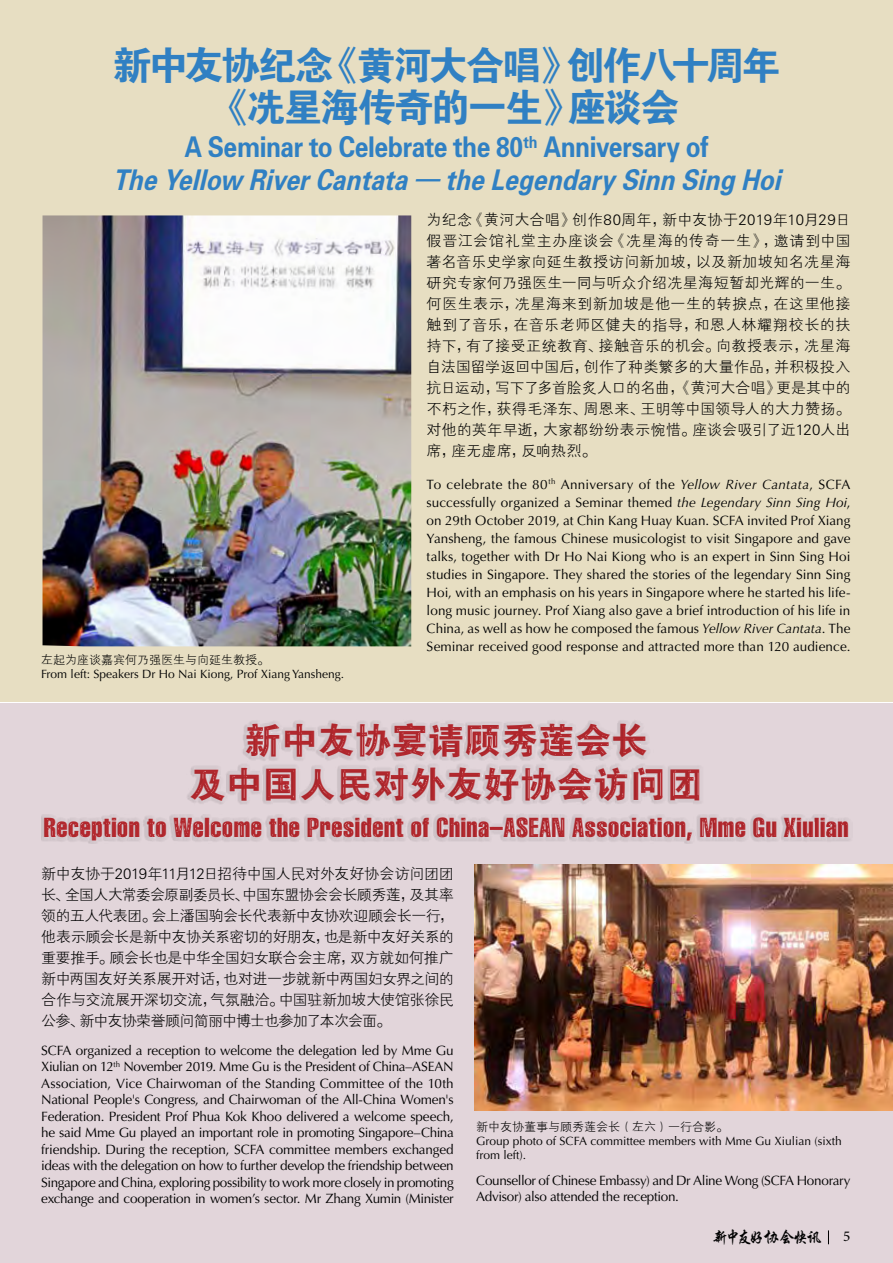
<style>
.page{position:relative;width:893px;height:1263px;background:#fff}
.page>*{position:absolute;margin:0;border:0;box-sizing:border-box;transform-origin:0 0}
.t1{font:39px/42px "FZDHTJW GB1 0";letter-spacing:-.065em;color:#3080c3;text-align:center}
.t2{font:36px/43.5px "FZDHTJW GB1 0";letter-spacing:.02em;color:#b8292f;text-align:center}
.t3{font:italic 28.5px/33px "FZDHTJW GB1 0";color:#3080c3;text-align:center;scale:.86 1}
.t4{font:27px "Helvetica LT Std Comp";letter-spacing:.02em;color:#b8292f}
.t5{font:16.5px "FZXKJW GB1 0";letter-spacing:-.1em;color:#000;scale:.92 1}
.t6{font:15px/21px "FZXH1 JW GB1 0";letter-spacing:-.02em;color:#000;text-align:justify}
.t7{font:15px "Minion Pro";color:#000}
.t8{font:13.5px/16.5px "Optima LT Std";letter-spacing:-.02em;color:#000;text-align:justify}
.t9{font:12px/14.4px "Optima LT Std";color:#000}
.t10{font:12px "FZXH1 JW GB1 0";color:#000}
.s1{font-style:normal}
.s2{font-style:italic}
</style>
<div class="page">
<div style="left:0;top:704px;width:893px;height:559px;background:#e2d5da"></div>
<div style="left:41px;top:720px;width:811px;height:124px;background:#000;opacity:.75"></div>
<img style="left:474px;top:865px;width:419px;height:245px">
<div style="left:0;top:0;width:893px;height:702px;background:#e7dec2"></div>
<img style="left:43px;top:215px;width:368px;height:431px">
<svg style="left:828px;top:1230px;width:1px;height:14px"></svg>
<h1 class="t1" style="left:113px;top:46px;width:669px">新中友协纪念《黄河大合唱》创作八十周年《冼星海传奇的一生》座谈会</h1>
<h3 class="t3" style="left:113px;top:132px;width:787px"><span class="s1">A Seminar to Celebrate the 80</span><sup>th</sup> <span class="s1">Anniversary of<br></span>TheYellow RiverCantata— theLegendarySinn Sing Hoi</h3>
<p class="t10" style="left:41px;top:653px;width:229px">左起为座谈嘉宾何乃强医生与向延生教授。</p>
<p class="t9" style="left:41px;top:667px;width:304px">From left: Speakers Dr Ho Nai Kiong, Prof Xiang Yansheng.</p>
<p class="t6" style="left:427px;top:210px;width:425px">为纪念《黄河大合唱》创作80周年，新中友协于2019年10月29日假晋江会馆礼堂主办座谈会《冼星海的传奇一生》，邀请到中国著名音乐史学家向延生教授访问新加坡，以及新加坡知名冼星海研究专家何乃强医生一同与听众介绍冼星海短暂却光辉的一生。何医生表示，冼星海来到新加坡是他一生的转捩点，在这里他接触到了音乐，在音乐老师区健夫的指导，和恩人林耀翔校长的扶持下，有了接受正统教育、接触音乐的机会。向教授表示，冼星海自法国留学返回中国后，创作了种类繁多的大量作品，并积极投入抗日运动，写下了多首脍炙人口的名曲，《黄河大合唱》更是其中的不朽之作，获得毛泽东、周恩来、王明等中国领导人的大力赞扬。对他的英年早逝，大家都纷纷表示惋惜。座谈会吸引了近120人出席，座无虚席，反响热烈。</p>
<p class="t8" style="left:427px;top:475px;width:425px;line-height:18px">To celebrate the 80<sup>th</sup> Anniversary of the <span class="s2">Yellow River Cantata</span>, SCFA successfully organized a Seminar themed <span class="s2">the Legendary Sinn Sing Hoi</span>, on 29th October 2019, at Chin Kang Huay Kuan. SCFA invited Prof Xiang Yansheng, the famous Chinese musicologist to visit Singapore and gave talks, together with Dr Ho Nai Kiong who is an expert in Sinn Sing Hoi studies in Singapore. They shared the stories of the legendary Sinn Sing Hoi, with an emphasis on his years in Singapore where he started his life&shy;long music journey. Prof Xiang also gave a brief introduction of his life in China, as well as how he composed the famous <span class="s2">Yellow River Cantata</span>. The Seminar received good response and attracted more than 120 audience.</p>
<h2 class="t2" style="left:190px;top:720px;width:515px">新中友协宴请顾秀莲会长<br>及中国人民对外友好协会访问团</h2>
<h3 class="t4" style="left:44px;top:810px;width:806px">Reception to Welcome the President of China–ASEAN Association, Mme Gu Xiulian</h3>
<p class="t6" style="left:41px;top:864px;width:414px">新中友协于2019年11月12日招待中国人民对外友好协会访问团团长、全国人大常委会原副委员长、中国东盟协会会长顾秀莲，及其率领的五人代表团。会上潘国驹会长代表新中友协欢迎顾会长一行，他表示顾会长是新中友协关系密切的好朋友，也是新中友好关系的重要推手。顾会长也是中华全国妇女联合会主席，双方就如何推广新中两国友好关系展开对话，也对进一步就新中两国妇女界之间的合作与交流展开深切交流，气氛融洽。中国驻新加坡大使馆张徐民公参、新中友协荣誉顾问简丽中博士也参加了本次会面。</p>
<p class="t8" style="left:41px;top:1042px;width:414px">SCFA organized a reception to welcome the delegation led by Mme Gu Xiulian on 12<sup>th</sup> November 2019. Mme Gu is the President of China–ASEAN Association, Vice Chairwoman of the Standing Committee of the 10th National People's Congress, and Chairwoman of the All-China Women's Federation. President Prof Phua Kok Khoo delivered a welcome speech, he said Mme Gu played an important role in promoting Singapore–China friendship. During the reception, SCFA committee members exchanged ideas with the delegation on how to further develop the friendship between Singapore and China, exploring possibility to work more closely in promoting exchange and cooperation in women’s sector. Mr Zhang Xumin (Minister</p>
<p class="t10" style="left:476px;top:1120px;width:253px">新中友协董事与顾秀莲会长（左六）一行合影。</p>
<p class="t9" style="left:476px;top:1134px;width:367px">Group photo of SCFA committee members with Mme Gu Xiulian (sixth from left).</p>
<p class="t8" style="left:476px;top:1172px;width:376px">Counsellor of Chinese Embassy) and Dr Aline Wong (SCFA Honorary<br>Advisor) also attended the reception.</p>
<p class="t5" style="left:713px;top:1228px;width:119px">新中友好协会快讯</p>
<p class="t7" style="left:843px;top:1228px;width:9px">5</p>
</div>
